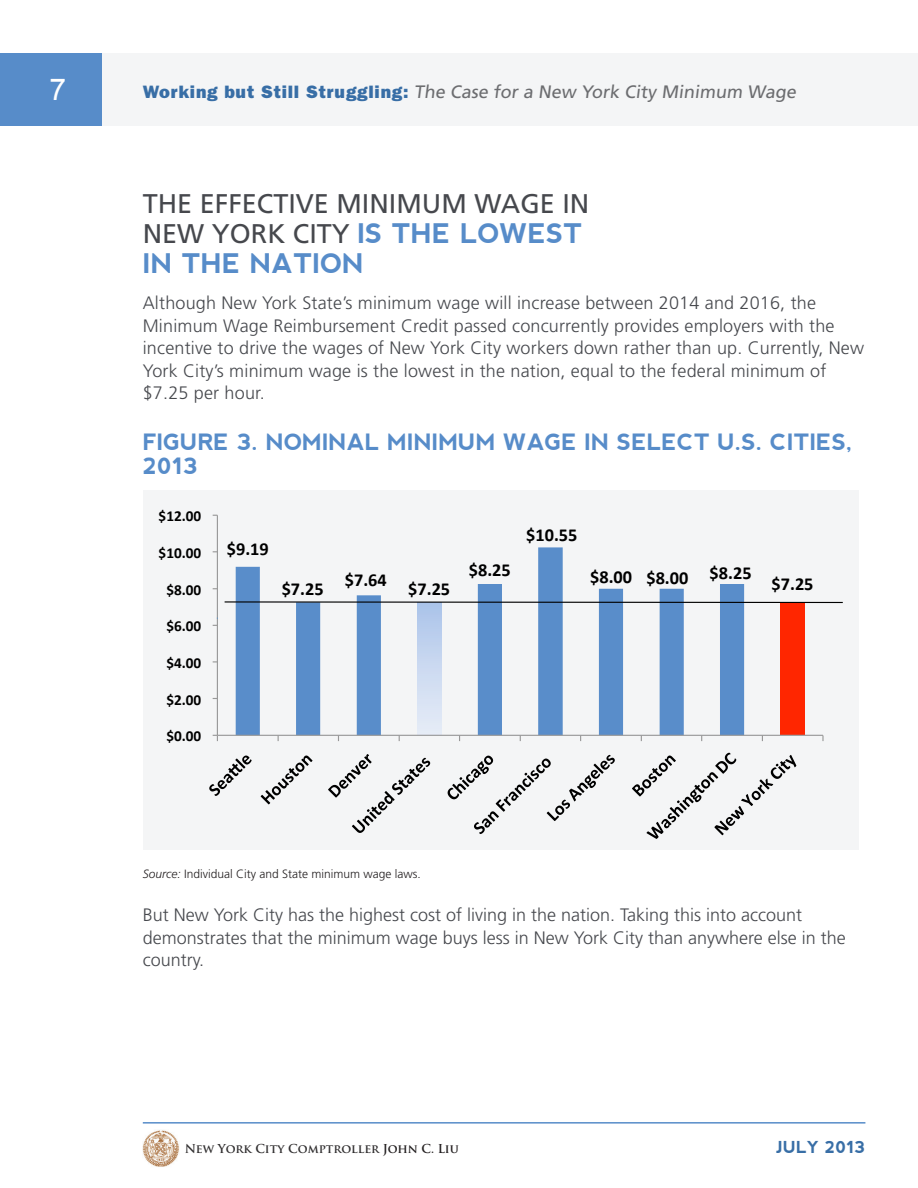
<style>
.page{position:relative;width:918px;height:1188px;background:#fff}
.page>*{position:absolute;margin:0;border:0;box-sizing:border-box;transform-origin:0 0}
.t1{font:30px "Arial";color:#fff}
.Header_Gray{font:27px/30px "Frutiger";color:#46484d}
.Header_Gray-2{font:700 22.5px/24px "nevis";color:#578cc9}
.t2{font:700 18.3px "Calibri";color:#000}
.Big_Text_Gray{font:300 18px/22.5px "Frutiger";letter-spacing:.01em;color:#46484d}
.t3{font:18px "Frutiger";color:#6c6d70}
.t4{font:700 16.5px "nevis";color:#386ea6}
.t5{font:700 15.3px "Calibri";color:#000}
.Big_Text_Gray-2{font:300 12px "Frutiger";color:#231f20}
.t6{font:700 12px "Trajan Pro";color:#312f30}
.s1{font-family:"ITC Franklin Gothic Std Hvy";color:#386ea6}
.s2{font-family:"nevis";font-weight:700;color:#578cc9}
.s3{font-style:italic}
.s4{color:#231f20}
</style>
<div class="page">
<div style="left:103px;top:53px;width:815px;height:73px;background:#f4f5f6"></div>
<div style="left:0;top:53px;width:101px;height:73px;background:#578cc9"></div>
<img style="left:143px;top:1130px;width:36px;height:37px">
<hr style="left:143px;top:1122px;width:722px;height:2px;background:#578cc9">
<div style="left:143px;top:490px;width:715px;height:360px;background:#f4f5f6"></div>
<div style="left:781px;top:602px;width:24px;height:133px;background:#ff2600"></div>
<svg style="left:236px;top:547px;width:508px;height:188px"></svg>
<hr style="left:217px;top:515px;width:1px;height:220px;background:#989898">
<hr style="left:217px;top:735px;width:606px;height:1px;background:#989898">
<svg style="left:213px;top:735px;width:5px;height:6px"></svg>
<svg style="left:209px;top:756px;width:43px;height:40px"></svg>
<svg style="left:261px;top:756px;width:52px;height:48px"></svg>
<svg style="left:328px;top:754px;width:102px;height:79px"></svg>
<svg style="left:448px;top:755px;width:167px;height:79px"></svg>
<svg style="left:632px;top:753px;width:164px;height:86px"></svg>
<svg style="left:224px;top:601px;width:619px;height:3px"></svg>
<h1 class="t1" style="left:49px;top:70px;width:18px">7</h1>
<p class="t3" style="left:143px;top:81px;width:657px"><span class="s1">Wor ki ng but St i l l St r uggl i ng:</span> The Case for a New York City Minimum Wage</p>
<p class="Header_Gray" style="left:143px;top:189px;width:448px">THE EFFECTIVE MINIMUM WAGE IN<br>NEW YORK CITY <span class="s2">IS THE LOWEST<br>IN THE NATION</span></p>
<p class="Big_Text_Gray" style="left:143px;top:292px;width:723px">Although New York State’s minimum wage will increase between 2014 and 2016, the Minimum Wage Reimbursement Credit passed concurrently provides employers with the incentive to drive the wages of New York City workers down rather than up. Currently, New York City’s minimum wage is the lowest in the nation, equal to the federal minimum of $7.25 per hour.</p>
<p class="Header_Gray-2" style="left:143px;top:430px;width:711px">FIGURE 3. NOMINAL MINIMUM WAGE IN SELECT U.S. CITIES,<br>2013</p>
<p class="t5" style="left:159px;top:507px;width:44px">$12.00</p>
<p class="t5" style="left:159px;top:543px;width:44px">$10.00</p>
<p class="t5" style="left:166px;top:580px;width:36px">$8.00</p>
<p class="t5" style="left:166px;top:617px;width:36px">$6.00</p>
<p class="t5" style="left:166px;top:653px;width:36px">$4.00</p>
<p class="t5" style="left:166px;top:690px;width:36px">$2.00</p>
<p class="t5" style="left:166px;top:727px;width:36px">$0.00</p>
<p class="t2" style="left:227px;top:537px;width:43px">$9.19</p>
<p class="t2" style="left:282px;top:578px;width:43px">$7.25</p>
<p class="t2" style="left:345px;top:568px;width:43px">$7.64</p>
<p class="t2" style="left:408px;top:577px;width:43px">$7.25</p>
<p class="t2" style="left:469px;top:558px;width:43px">$8.25</p>
<p class="t2" style="left:526px;top:523px;width:53px">$10.55</p>
<p class="t2" style="left:590px;top:566px;width:163px">$8.00 $8.00 $8.25</p>
<p class="t2" style="left:772px;top:573px;width:43px">$7.25</p>
<p class="Big_Text_Gray-2" style="left:143px;top:867px;width:280px"><span class="s3">Source:</span> Individual City and State minimum wage laws.</p>
<p class="Big_Text_Gray" style="left:143px;top:904px;width:705px">But New York City has the highest cost of living in the nation. Taking this into account demonstrates that the minimum wage buys less in New York City than anywhere else in the country.</p>
<p class="t6" style="left:185px;top:1142px;width:276px">New York City Comptroller <span class="s4">John C. Liu</span></p>
<p class="t4" style="left:776px;top:1138px;width:91px">JULY 2013</p>
</div>
